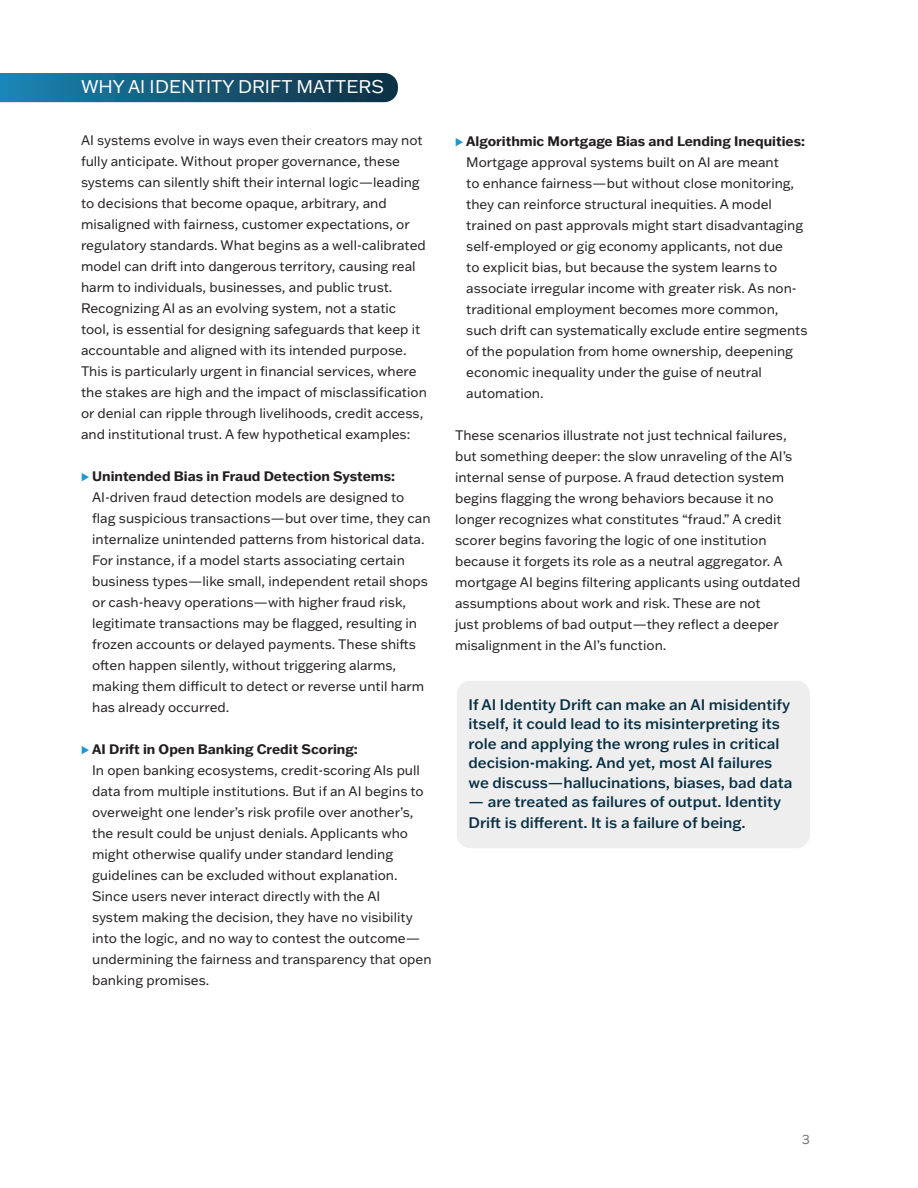
<style>
.page{position:relative;width:918px;height:1188px;background:#fff}
.page>*{position:absolute;margin:0;border:0;box-sizing:border-box;transform-origin:0 0}
.t1{font:18px "Franklin Gothic ATF";color:#fff}
.t2{font:500 15px/19.5px "Franklin Gothic ATF";color:#093044}
.t3{font:13.5px/21px "Franklin Gothic ATF";color:#231f20}
.t4{font:13.5px "Franklin Gothic ATF";color:#76787b}
.s1{font-family:"Proxima Nova";color:#1d96cf}
.s2{font-weight:700}
</style>
<div class="page">
<svg style="left:0;top:73px;width:398px;height:29px;background:#175a7a"></svg>
<div style="left:457px;top:681px;width:353px;height:167px;background:#eeeeef;border-radius:14px"></div>
<p class="t1" style="left:81px;top:75px;width:304px">WHY AI IDENTITY DRIFT MATTERS</p>
<p class="t3" style="left:81px;top:129px;width:346px">AI systems evolve in ways even their creators may not fully anticipate. Without proper governance, these systems can silently shift their internal logic—leading to decisions that become opaque, arbitrary, and misaligned with fairness, customer expectations, or regulatory standards. What begins as a well-calibrated model can drift into dangerous territory, causing real harm to individuals, businesses, and public trust.<br>Recognizing AI as an evolving system, not a static tool, is essential for designing safeguards that keep it accountable and aligned with its intended purpose.</p>
<p class="t3" style="left:81px;top:360px;width:347px">This is particularly urgent in financial services, where the stakes are high and the impact of misclassification or denial can ripple through livelihoods, credit access, and institutional trust. A few hypothetical examples:</p>
<p class="t3" style="left:92px;top:465px;width:340px;text-indent:-11px"><span class="s1">⊲</span> <span class="s2">Unintended Bias in Fraud Detection Systems:<br></span>AI-driven fraud detection models are designed to flag suspicious transactions—but over time, they can internalize unintended patterns from historical data.<br>For instance, if a model starts associating certain business types—like small, independent retail shops or cash-heavy operations—with higher fraud risk, legitimate transactions may be flagged, resulting in frozen accounts or delayed payments. These shifts often happen silently, without triggering alarms, making them difficult to detect or reverse until harm has already occurred.</p>
<p class="t3" style="left:92px;top:738px;width:341px;text-indent:-11px"><span class="s1">⊲</span> <span class="s2">AI Drift in Open Banking Credit Scoring:<br></span>In open banking ecosystems, credit-scoring AIs pull data from multiple institutions. But if an AI begins to overweight one lender’s risk profile over another’s, the result could be unjust denials. Applicants who might otherwise qualify under standard lending guidelines can be excluded without explanation.<br>Since users never interact directly with the AI<br>system making the decision, they have no visibility into the logic, and no way to contest the outcome— undermining the fairness and transparency that open banking promises.</p>
<p class="t3" style="left:466px;top:130px;width:343px;text-indent:-11px"><span class="s1">⊲</span> <span class="s2">Algorithmic Mortgage Bias and Lending Inequities:<br></span>Mortgage approval systems built on AI are meant<br>to enhance fairness—but without close monitoring, they can reinforce structural inequities. A model trained on past approvals might start disadvantaging self-employed or gig economy applicants, not due<br>to explicit bias, but because the system learns to associate irregular income with greater risk. As non&shy;traditional employment becomes more common, such drift can systematically exclude entire segments of the population from home ownership, deepening economic inequality under the guise of neutral automation.</p>
<p class="t3" style="left:455px;top:424px;width:347px">These scenarios illustrate not just technical failures, but something deeper: the slow unraveling of the AI’s internal sense of purpose. A fraud detection system begins flagging the wrong behaviors because it no longer recognizes what constitutes “fraud.” A credit scorer begins favoring the logic of one institution because it forgets its role as a neutral aggregator. A mortgage AI begins filtering applicants using outdated assumptions about work and risk. These are not<br>just problems of bad output—they reflect a deeper misalignment in the AI’s function.</p>
<p class="t2" style="left:469px;top:694px;width:325px">If AI Identity Drift can make an AI misidentify itself, it could lead to its misinterpreting its role and applying the wrong rules in critical decision-making. And yet, most AI failures we discuss—hallucinations, biases, bad data</p>
<p class="t2" style="left:469px;top:791px;width:314px;line-height:21px">— are treated as failures of output. Identity<br>Drift is different. It is a failure of being.</p>
<p class="t4" style="left:802px;top:1130px;width:10px">3</p>
</div>
